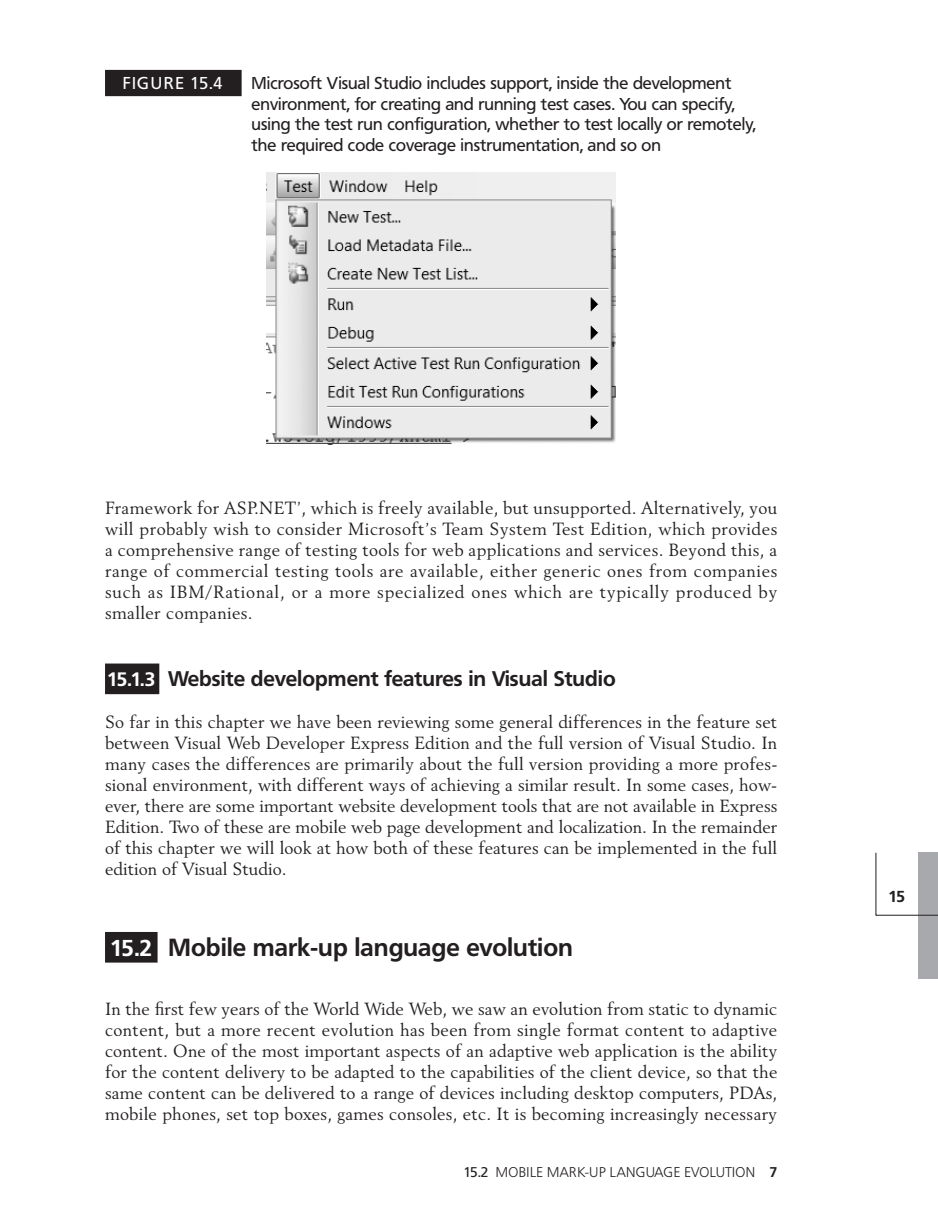
<style>
.page{position:relative;width:938px;height:1221px;background:#fff}
.page>*{position:absolute;margin:0;border:0;box-sizing:border-box;transform-origin:0 0}
.t1{font:700 24.5px "Frutiger BQ";color:#231f20}
.t2{font:700 21px "Frutiger BQ";color:#231f20}
.t3{font:17.5px/21px "Revival 565 BT";letter-spacing:.01em;color:#231f20;text-align:justify}
.t4{font:17.15px/20.5px "Frutiger BQ";color:#231f20}
.t5{font:17.15px "Frutiger BQ";letter-spacing:.075em;color:#fff}
.t6{font:700 15.75px "Frutiger BQ";color:#231f20}
.t7{font:300 14px "Frutiger BQ";letter-spacing:.03em;color:#231f20}
.s1{font-size:19.25px;color:#fff}
.s2{font-size:22.75px;color:#fff}
.s3{font-weight:400}
.s4{font-weight:700}
</style>
<div class="page">
<div style="left:918px;top:852px;width:20px;height:126px;background:#a8a9ad"></div>
<hr style="left:875px;top:852px;width:1px;height:63px;background:#231f20">
<hr style="left:875px;top:914px;width:63px;height:1px;background:#231f20">
<div style="left:105px;top:663px;width:54px;height:31px;background:#231f20"></div>
<div style="left:105px;top:931px;width:52px;height:31px;background:#231f20"></div>
<img style="left:267px;top:172px;width:348px;height:273px">
<div style="left:105px;top:70px;width:137px;height:26px;background:#231f20"></div>
<p class="t5" style="left:123px;top:76px;width:101px">FIGURE 15.4</p>
<p class="t4" style="left:251px;top:74px;width:506px">Microsoft Visual Studio includes support, inside the development environment, for creating and running test cases. You can specify, using the test run configuration, whether to test locally or remotely, the required code coverage instrumentation, and so on</p>
<p class="t3" style="left:105px;top:499px;width:674px">Framework for ASP.NET’, which is freely available, but unsupported. Alternatively, you will probably wish to consider Microsoft’s Team System Test Edition, which provides a comprehensive range of testing tools for web applications and services. Beyond this, a range of commercial testing tools are available, either generic ones from compan ies such as IBM/Rational, or a more specialized ones which are typically produced by smaller companies.</p>
<p class="t2" style="left:107px;top:669px;width:510px"><span class="s1">15.1.3</span> Website development features in Visual Studio</p>
<p class="t3" style="left:105px;top:712px;width:674px">So far in this chapter we have been reviewing some general differences in the feature set between Visual Web Developer Express Edition and the full version of Visual Studio. In many cases the differences are primarily about the full version providing a more profes&shy;sional environment, with different ways of achieving a similar result. In some cases, how&shy;ever, there are some important website development tools that are not available in Express Edition. Two of these are mobile web page development and localization. In the remainder of this chapter we will look at how both of these features can be implemented in the full edition of Visual Studio.</p>
<h1 class="t1" style="left:110px;top:936px;width:464px"><span class="s2">15.2</span> Mobile mark-up language evolution</h1>
<p class="t3" style="left:105px;top:999px;width:674px">In the first few years of the World Wide Web, we saw an evolution from static to dynamic content, but a more recent evolution has been from single format content to adaptive content. One of the most important aspects of an adaptive web application is the ability for the content delivery to be adapted to the capabilities of the client device, so that the same content can be delivered to a range of devices including desktop computers, PDAs, mobile phones, set top boxes, games consoles, etc. It is becoming increasingly necessary</p>
<p class="t7" style="left:464px;top:1166px;width:315px"><span class="s3">15.2</span> MOBILE MARK-UP LANGUAGE EVOLUTION <span class="s4">7</span></p>
<p class="t6" style="left:888px;top:890px;width:18px">15</p>
</div>
